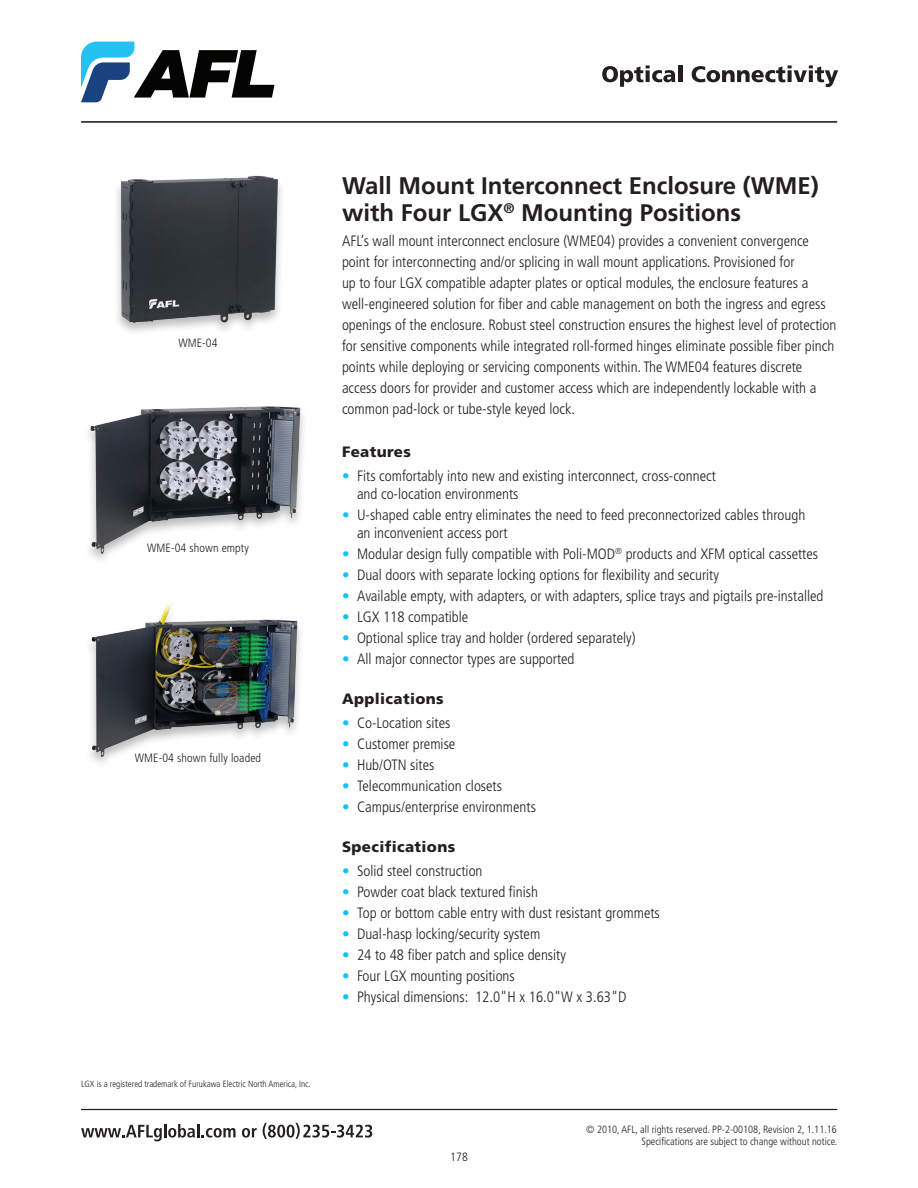
<style>
.page{position:relative;width:918px;height:1188px;background:#fff}
.page>*{position:absolute;margin:0;border:0;box-sizing:border-box;transform-origin:0 0}
.FPP_Product_Title{font:700 24px/27px "Frutiger LT Std";color:#231f20}
.FPP_Bullits{font:300 condensed 15px/18px "Frutiger LT Std";color:#231f20}
.FPP_Body_Text{font:300 condensed 15px/21px "Frutiger LT Std";color:#231f20}
.FPP_Subhead{font:900 15px "Frutiger LT Std";letter-spacing:.025em;color:#231f20}
.FPP_Caption{font:300 condensed 12px "Frutiger LT Std";letter-spacing:.01em;color:#231f20}
.t1{font:300 condensed 10.5px/12px "Frutiger LT Std";color:#231f20;text-align:right}
.FPP_Registered_trade{font:300 condensed 9px "Frutiger LT Std";color:#231f20}
.s1{color:#15c0f2}
</style>
<div class="page">
<svg style="left:81px;top:42px;width:193px;height:60px"></svg>
<svg style="left:81px;top:1124px;width:155px;height:17px"></svg>
<svg style="left:242px;top:1128px;width:15px;height:10px"></svg>
<svg style="left:263px;top:1123px;width:109px;height:16px"></svg>
<hr style="left:81px;top:121px;width:756px;height:1px;background:#231f20">
<hr style="left:81px;top:1109px;width:756px;height:1px;background:#231f20">
<svg style="left:602px;top:65px;width:73px;height:22px"></svg>
<hr style="left:678px;top:65px;width:4px;height:17px;background:#231f20">
<svg style="left:692px;top:65px;width:146px;height:22px"></svg>
<img style="left:88px;top:406px;width:216px;height:154px">
<img style="left:117px;top:175px;width:164px;height:154px">
<img style="left:90px;top:602px;width:211px;height:161px">
<p class="FPP_Caption" style="left:178px;top:336px;width:41px">WME-04</p>
<p class="FPP_Caption" style="left:147px;top:541px;width:103px">WME-04 shown empty</p>
<p class="FPP_Caption" style="left:135px;top:751px;width:128px">WME-04 shown fully loaded</p>
<p class="FPP_Registered_trade" style="left:81px;top:1079px;width:231px">LGX is a registered trademark of Furukawa Electric North America, Inc.</p>
<p class="FPP_Product_Title" style="left:342px;top:172px;width:478px">Wall Mount Interconnect Enclosure (WME) with Four LGX<sup>®</sup> Mounting Positions</p>
<p class="FPP_Body_Text" style="left:342px;top:231px;width:496px">AFL’s wall mount interconnect enclosure (WME04) provides a convenient convergence point for interconnecting and/or splicing in wall mount applications. Provisioned for<br>up to four LGX compatible adapter plates or optical modules, the enclosure features a well-engineered solution for fiber and cable management on both the ingress and egress openings of the enclosure. Robust steel construction ensures the highest level of protection for sensitive components while integrated roll-formed hinges eliminate possible fiber pinch points while deploying or servicing components within. The WME04 features discrete access doors for provider and customer access which are independently lockable with a common pad-lock or tube-style keyed lock.</p>
<p class="FPP_Subhead" style="left:342px;top:443px;width:71px">Features</p>
<p class="FPP_Bullits" style="left:357px;top:467px;width:360px;text-indent:-15px"><span class="s1">•</span> Fits comfortably into new and existing interconnect, cross-connect and co-location environments</p>
<p class="FPP_Bullits" style="left:357px;top:506px;width:450px;text-indent:-15px"><span class="s1">•</span> U-shaped cable entry eliminates the need to feed preconnectorized cables through an inconvenient access port</p>
<p class="FPP_Bullits" style="left:342px;top:545px;width:478px"><span class="s1">•</span> Modular design fully compatible with Poli-MOD<sup>®</sup> products and XFM optical cassettes</p>
<p class="FPP_Bullits" style="left:342px;top:566px;width:378px"><span class="s1">•</span> Dual doors with separate locking options for flexibility and security</p>
<p class="FPP_Bullits" style="left:342px;top:587px;width:483px"><span class="s1">•</span> Available empty, with adapters, or with adapters, splice trays and pigtails pre-installed</p>
<p class="FPP_Bullits" style="left:342px;top:608px;width:128px"><span class="s1">•</span> LGX 118 compatible</p>
<p class="FPP_Bullits" style="left:342px;top:629px;width:295px"><span class="s1">•</span> Optional splice tray and holder (ordered separately)</p>
<p class="FPP_Bullits" style="left:342px;top:650px;width:234px"><span class="s1">•</span> All major connector types are supported</p>
<p class="FPP_Subhead" style="left:342px;top:689px;width:103px">Applications</p>
<p class="FPP_Bullits" style="left:342px;top:714px;width:110px"><span class="s1">•</span> Co-Location sites</p>
<p class="FPP_Bullits" style="left:342px;top:735px;width:115px"><span class="s1">•</span> Customer premise</p>
<p class="FPP_Bullits" style="left:342px;top:756px;width:94px"><span class="s1">•</span> Hub/OTN sites</p>
<p class="FPP_Bullits" style="left:342px;top:777px;width:162px"><span class="s1">•</span> Telecommunication closets</p>
<p class="FPP_Bullits" style="left:342px;top:798px;width:195px"><span class="s1">•</span> Campus/enterprise environments</p>
<p class="FPP_Subhead" style="left:342px;top:838px;width:115px">Specifications</p>
<p class="FPP_Bullits" style="left:342px;top:862px;width:142px"><span class="s1">•</span> Solid steel construction</p>
<p class="FPP_Bullits" style="left:342px;top:883px;width:198px"><span class="s1">•</span> Powder coat black textured finish</p>
<p class="FPP_Bullits" style="left:342px;top:904px;width:319px"><span class="s1">•</span> Top or bottom cable entry with dust resistant grommets</p>
<p class="FPP_Bullits" style="left:342px;top:925px;width:200px"><span class="s1">•</span> Dual-hasp locking/security system</p>
<p class="FPP_Bullits" style="left:342px;top:946px;width:226px"><span class="s1">•</span> 24 to 48 fiber patch and splice density</p>
<p class="FPP_Bullits" style="left:342px;top:967px;width:174px"><span class="s1">•</span> Four LGX mounting positions</p>
<p class="FPP_Bullits" style="left:342px;top:988px;width:286px"><span class="s1">•</span> Physical dimensions: 12.0"H x 16.0"W x 3.63"D</p>
<p class="FPP_Caption" style="left:450px;top:1150px;width:19px">178</p>
<p class="t1" style="left:586px;top:1123px;width:253px">© 2010, AFL, all rights reserved. PP-2-00108, Revision 2, 1.11.16<br>Specifications are subject to change without notice.</p>
</div>
